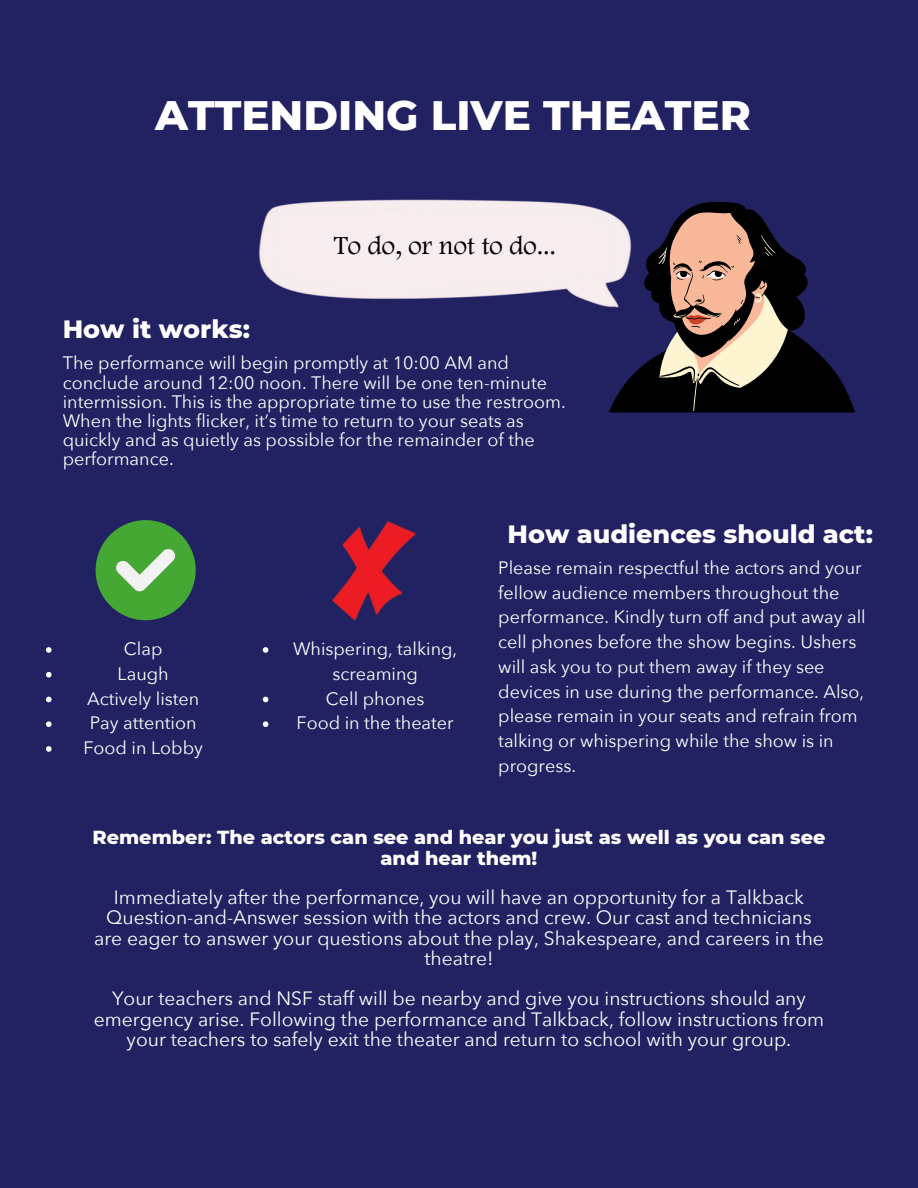
<style>
.page{position:relative;width:918px;height:1188px;background:#222161}
.page>*{position:absolute;margin:0;border:0;box-sizing:border-box;transform-origin:0 0}
.t1{font:800 42px "Montserrat";color:#fff}
.t2{font:27px "Footlight MT Light";color:#000}
.t3{font:800 25.5px "Montserrat";color:#fff}
.t4{font:19.35px/20.2px "Avenir Next";color:#fff;text-align:center}
.t5{font:800 19.35px/20.2px "Montserrat";color:#fff;text-align:center}
.t6{font:18px/24.8px "Avenir Next";color:#fff}
</style>
<div class="page">
<svg style="left:96px;top:520px;width:100px;height:100px"></svg>
<svg style="left:332px;top:521px;width:84px;height:99px"></svg>
<svg style="left:609px;top:202px;width:246px;height:210px"></svg>
<img style="left:259px;top:199px;width:373px;height:108px">
<svg style="left:46px;top:647px;width:6px;height:6px"></svg>
<svg style="left:46px;top:672px;width:6px;height:6px"></svg>
<svg style="left:46px;top:697px;width:6px;height:5px"></svg>
<svg style="left:46px;top:721px;width:6px;height:6px"></svg>
<svg style="left:46px;top:746px;width:6px;height:6px"></svg>
<svg style="left:263px;top:647px;width:5px;height:6px"></svg>
<svg style="left:263px;top:697px;width:5px;height:5px"></svg>
<svg style="left:263px;top:721px;width:5px;height:6px"></svg>
<p class="t1" style="left:155px;top:90px;width:597px">ATTENDING LIVE THEATER</p>
<p class="t3" style="left:63px;top:313px;width:189px">How it works:</p>
<p class="t2" style="left:334px;top:235px;width:224px">To do, or not to do...</p>
<p class="t6" style="left:63px;top:354px;width:505px;line-height:19.2px">The performance will begin promptly at 10:00 AM and conclude around 12:00 noon. There will be one ten-minute intermission. This is the appropriate time to use the restroom.</p>
<p class="t6" style="left:63px;top:411px;width:474px;line-height:19.2px">When the lights flicker, it’s time to return to your seats as quickly and as quietly as possible for the remainder of the performance.</p>
<p class="t6" style="left:124px;top:637px;width:40px">Clap</p>
<p class="t6" style="left:118px;top:662px;width:53px">Laugh</p>
<p class="t6" style="left:87px;top:686px;width:114px">Actively listen</p>
<p class="t6" style="left:90px;top:711px;width:108px">Pay attention</p>
<p class="t6" style="left:84px;top:736px;width:121px">Food in Lobby</p>
<p class="t6" style="left:293px;top:637px;width:166px;text-align:center">Whispering, talking, screaming</p>
<h2 class="t6" style="left:326px;top:686px;width:100px">Cell phones</h2>
<p class="t6" style="left:297px;top:711px;width:159px">Food in the theater</p>
<p class="t3" style="left:508px;top:519px;width:367px">How audiences should act:</p>
<p class="t6" style="left:498px;top:556px;width:369px">Please remain respectful the actors and your fellow audience members throughout the performance. Kindly turn off and put away all cell phones before the show begins. Ushers will ask you to put them away if they see devices in use during the performance. Also, please remain in your seats and refrain from talking or whispering while the show is in progress.</p>
<h3 class="t5" style="left:93px;top:827px;width:734px">Remember: The actors can see and hear you just as well as you can see and hear them!</h3>
<h2 class="t4" style="left:94px;top:888px;width:731px">Immediately after the performance, you will have an opportunity for a Talkback Question-and-Answer session with the actors and crew. Our cast and technicians are eager to answer your questions about the play, Shakespeare, and careers in the theatre!</h2>
<p class="t4" style="left:94px;top:989px;width:732px">Your teachers and NSF staff will be nearby and give you instructions should any emergency arise. Following the performance and Talkback, follow instructions from your teachers to safely exit the theater and return to school with your group.</p>
</div>
